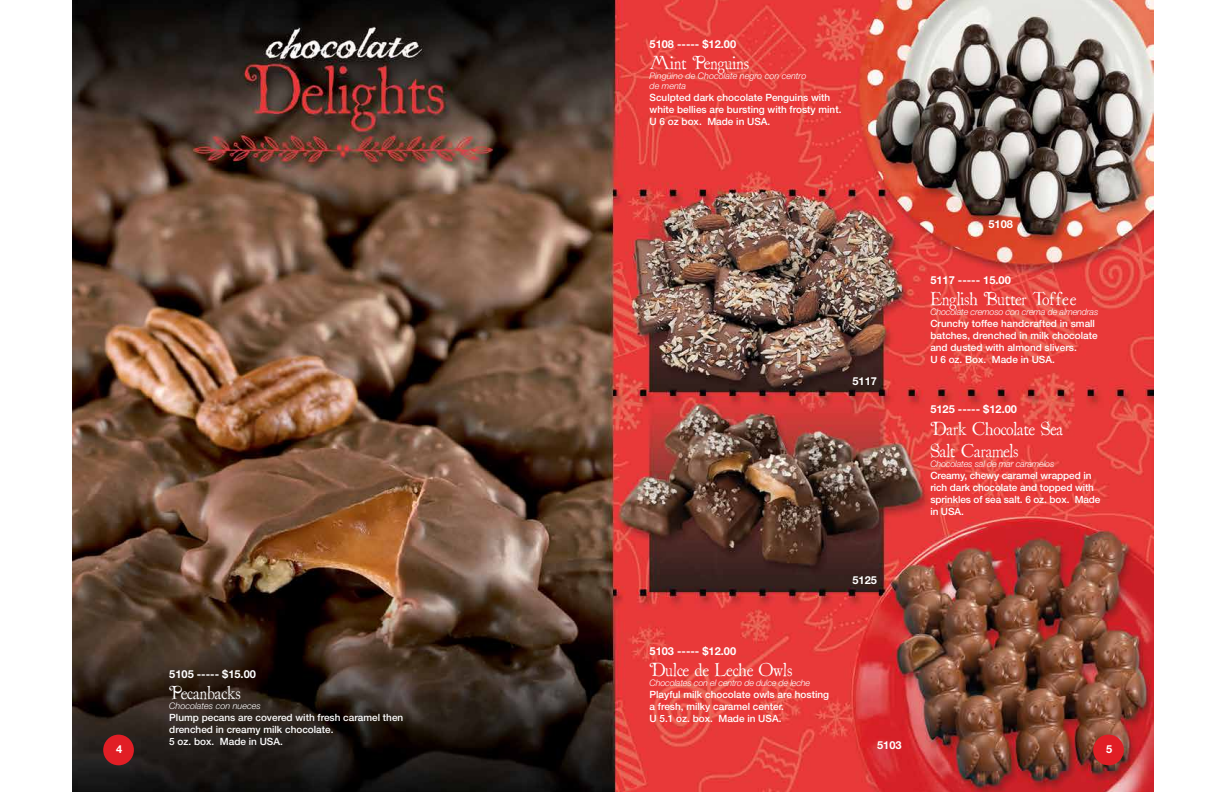
<style>
.page{position:relative;width:1224px;height:792px;background:#fff}
.page>*{position:absolute;margin:0;border:0;box-sizing:border-box;transform-origin:0 0}
.t1{font:18px/21.6px "St Nicholas";color:#fff}
.t2{font:700 11px "Helvetica Neue";color:#fff}
.t3{font:500 10px/12px "Helvetica Neue";color:#fff}
.t4{font:italic 300 9px "Helvetica Neue";letter-spacing:-.02em;color:#fff}
.t5{font:italic 300 9px/10px "Helvetica Neue";color:#fff}
</style>
<div class="page">
<img style="left:73px;top:0;width:1081px;height:792px">
<div style="left:103px;top:735px;width:31px;height:30px;background:#e11e25;border-radius:50%"></div>
<div style="left:1093px;top:735px;width:31px;height:30px;background:#e11e25;border-radius:50%"></div>
<p class="t2" style="left:650px;top:37px;width:88px">5108 ----- $12.00</p>
<h1 class="t1" style="left:650px;top:54px;width:101px">Mint Penguins</h1>
<p class="t5" style="left:650px;top:71px;width:158px">Pingüino de Chocolate negro con centro de menta</p>
<p class="t3" style="left:650px;top:92px;width:193px">Sculpted dark chocolate Penguins with white bellies are bursting with frosty mint.<br>U 6 oz box. Made in USA.</p>
<p class="t2" style="left:853px;top:374px;width:26px">5117</p>
<p class="t2" style="left:853px;top:573px;width:26px">5125</p>
<p class="t2" style="left:988px;top:218px;width:26px">5108</p>
<p class="t2" style="left:930px;top:273px;width:82px">5117 ----- 15.00</p>
<h1 class="t1" style="left:930px;top:290px;width:147px">English Butter Toffee</h1>
<p class="t4" style="left:930px;top:307px;width:170px">Chocolate cremoso con crema de almendras</p>
<p class="t3" style="left:930px;top:318px;width:169px">Crunchy toffee handcrafted in small batches, drenched in milk chocolate and dusted with almond slivers.<br>U 6 oz. Box. Made in USA.</p>
<p class="t2" style="left:930px;top:403px;width:88px">5125 ----- $12.00</p>
<h1 class="t1" style="left:930px;top:420px;width:134px">Dark Chocolate Sea<br>Salt Caramels</h1>
<p class="t4" style="left:930px;top:458px;width:125px">Chocolates sal de mar caramelos</p>
<p class="t3" style="left:930px;top:469px;width:172px">Creamy, chewy caramel wrapped in rich dark chocolate and topped with sprinkles of sea salt. 6 oz. box. Made in USA.</p>
<p class="t2" style="left:650px;top:644px;width:88px">5103 ----- $12.00</p>
<h1 class="t1" style="left:650px;top:661px;width:144px">Dulce de Leche Owls</h1>
<p class="t4" style="left:650px;top:678px;width:162px">Chocolates con el centro de dulce de leche</p>
<p class="t3" style="left:650px;top:689px;width:181px">Playful milk chocolate owls are hosting a fresh, milky caramel center.<br>U 5.1 oz. box. Made in USA.</p>
<p class="t2" style="left:169px;top:667px;width:88px">5105 ----- $15.00</p>
<h1 class="t1" style="left:169px;top:684px;width:73px">Pecanbacks</h1>
<p class="t5" style="left:169px;top:701px;width:93px">Chocolates con nueces</p>
<p class="t3" style="left:169px;top:712px;width:236px">Plump pecans are covered with fresh caramel then drenched in creamy milk chocolate.<br>5 oz. box. Made in USA.</p>
<p class="t2" style="left:877px;top:739px;width:26px">5103</p>
<p class="t2" style="left:116px;top:743px;width:8px">4</p>
<p class="t2" style="left:1106px;top:743px;width:8px">5</p>
</div>
